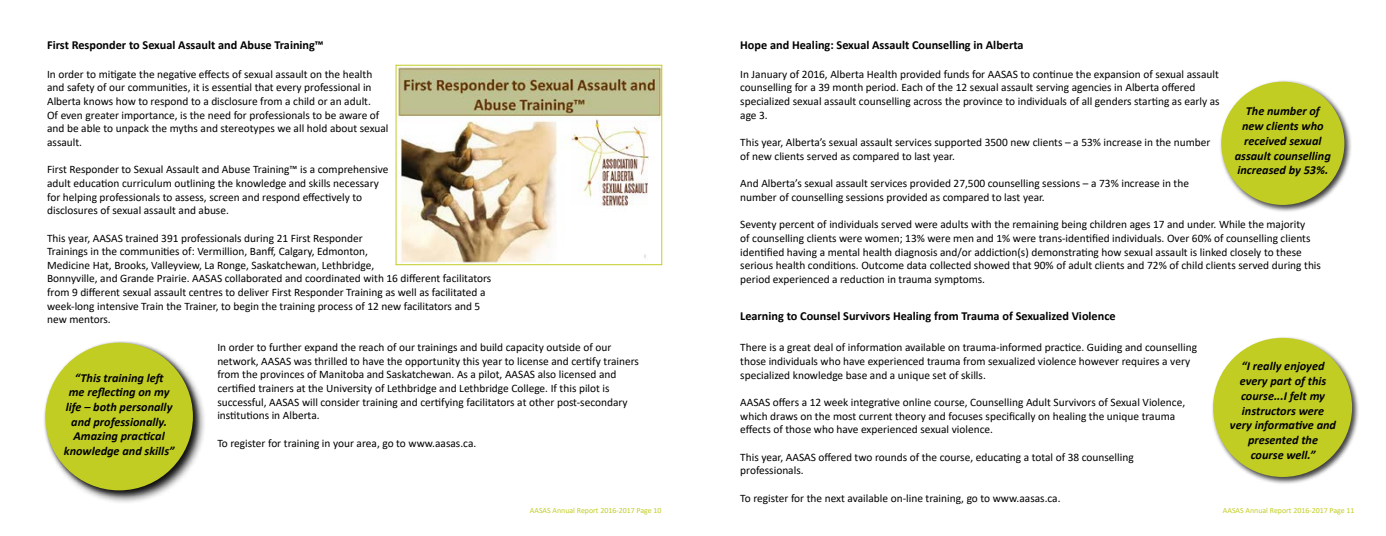
<style>
.page{position:relative;width:1386px;height:536px;background:#fff}
.page>*{position:absolute;margin:0;border:0;box-sizing:border-box;transform-origin:0 0}
.t1{font:italic 700 12.25px/14.7px "Calibri";color:#000;text-align:center}
.t2{font:700 12.25px "Calibri";color:#000}
.t3{font:11.38px/13.7px "Calibri";color:#000}
.t4{font:7.88px "Calibri";color:#c2cd23}
</style>
<div class="page">
<div style="left:43px;top:340px;width:163px;height:163px;background:#000;opacity:.75"></div>
<div style="left:44px;top:341px;width:156px;height:156px;background:#000;opacity:.75"></div>
<div style="left:45px;top:342px;width:148px;height:148px;background:#c2cd23;border-radius:50%"></div>
<img style="left:398px;top:67px;width:262px;height:196px">
<div style="left:396px;top:65px;width:266px;height:200px;border:1px solid #c2cd23"></div>
<div style="left:1219px;top:80px;width:133px;height:133px;background:#000;opacity:.75"></div>
<div style="left:1221px;top:82px;width:123px;height:123px;background:#c2cd23;border-radius:50%"></div>
<div style="left:1211px;top:336px;width:149px;height:148px;background:#000;opacity:.75"></div>
<div style="left:1213px;top:338px;width:139px;height:139px;background:#c2cd23;border-radius:50%"></div>
<p class="t2" style="left:47px;top:36px;width:278px">First Responder to Sexual Assault and Abuse Training™</p>
<p class="t3" style="left:47px;top:67px;width:343px">In order to mitigate the negative effects of sexual assault on the health and safety of our communities, it is essential that every professional in Alberta knows how to respond to a disclosure from a child or an adult.<br>Of even greater importance, is the need for professionals to be aware of and be able to unpack the myths and stereotypes we all hold about sexual assault.</p>
<p class="t3" style="left:47px;top:162px;width:343px">First Responder to Sexual Assault and Abuse Training™ is a comprehensive adult education curriculum outlining the knowledge and skills necessary for helping professionals to assess, screen and respond effectively to disclosures of sexual assault and abuse.</p>
<p class="t3" style="left:47px;top:231px;width:329px">This year, AASAS trained 391 professionals during 21 First Responder<br>Trainings in the communities of: Vermillion, Banff, Calgary, Edmonton,<br>Medicine Hat, Brooks, Valleyview, La Ronge, Saskatchewan, Lethbridge,</p>
<p class="t3" style="left:47px;top:271px;width:446px">Bonnyville, and Grande Prairie. AASAS collaborated and coordinated with 16 different facilitators from 9 different sexual assault centres to deliver First Responder Training as well as facilitated a week-long intensive Train the Trainer, to begin the training process of 12 new facilitators and 5 new mentors.</p>
<p class="t1" style="left:64px;top:369px;width:112px">“This training left<br>me reflecting on my life – both personally and professionally.<br>Amazing practical knowledge and skills”</p>
<p class="t3" style="left:217px;top:340px;width:423px">In order to further expand the reach of our trainings and build capacity outside of our network, AASAS was thrilled to have the opportunity this year to license and certify trainers from the provinces of Manitoba and Saskatchewan. As a pilot, AASAS also licensed and certified trainers at the University of Lethbridge and Lethbridge College. If this pilot is successful, AASAS will consider training and certifying facilitators at other post-secondary institutions in Alberta.</p>
<p class="t3" style="left:217px;top:435px;width:260px">To register for training in your area, go to www.aasas.ca.</p>
<p class="t2" style="left:740px;top:36px;width:285px">Hope and Healing: Sexual Assault Counselling in Alberta</p>
<p class="t3" style="left:740px;top:67px;width:481px">In January of 2016, Alberta Health provided funds for AASAS to continue the expansion of sexual assault counselling for a 39 month period. Each of the 12 sexual assault serving agencies in Alberta offered specialized sexual assault counselling across the province to individuals of all genders starting as early as age 3.</p>
<p class="t3" style="left:740px;top:135px;width:472px">This year, Alberta’s sexual assault services supported 3500 new clients – a 53% increase in the number of new clients served as compared to last year.</p>
<p class="t3" style="left:740px;top:176px;width:450px">And Alberta’s sexual assault services provided 27,500 counselling sessions – a 73% increase in the</p>
<p class="t1" style="left:1235px;top:104px;width:98px">The number of new clients who received sexual assault counselling increased by 53%.</p>
<p class="t3" style="left:740px;top:190px;width:306px">number of counselling sessions provided as compared to last year.</p>
<p class="t3" style="left:740px;top:217px;width:582px">Seventy percent of individuals served were adults with the remaining being children ages 17 and under. While the majority<br>of counselling clients were women; 13% were men and 1% were trans-identified individuals. Over 60% of counselling clients identified having a mental health diagnosis and/or addiction(s) demonstrating how sexual assault is linked closely to these serious health conditions. Outcome data collected showed that 90% of adult clients and 72% of child clients served during this period experienced a reduction in trauma symptoms.</p>
<p class="t2" style="left:740px;top:307px;width:377px">Learning to Counsel Survivors Healing from Trauma of Sexualized Violence</p>
<p class="t3" style="left:740px;top:340px;width:458px">There is a great deal of information available on trauma-informed practice. Guiding and counselling those individuals who have experienced trauma from sexualized violence however requires a very specialized knowledge base and a unique set of skills.</p>
<p class="t3" style="left:740px;top:395px;width:446px">AASAS offers a 12 week integrative online course, Counselling Adult Survivors of Sexual Violence, which draws on the most current theory and focuses specifically on healing the unique trauma effects of those who have experienced sexual violence.</p>
<p class="t3" style="left:740px;top:449px;width:395px">This year, AASAS offered two rounds of the course, educating a total of 38 counselling professionals.</p>
<p class="t3" style="left:740px;top:490px;width:322px">To register for the next available on-line training, go to www.aasas.ca.</p>
<p class="t1" style="left:1230px;top:358px;width:108px">“I really enjoyed every part of this course...I felt my instructors were very informative and presented the course well.”</p>
<p class="t4" style="left:530px;top:504px;width:133px">AASAS Annual Report 2016-2017 Page 10</p>
<p class="t4" style="left:1223px;top:504px;width:133px">AASAS Annual Report 2016-2017 Page 11</p>
</div>
